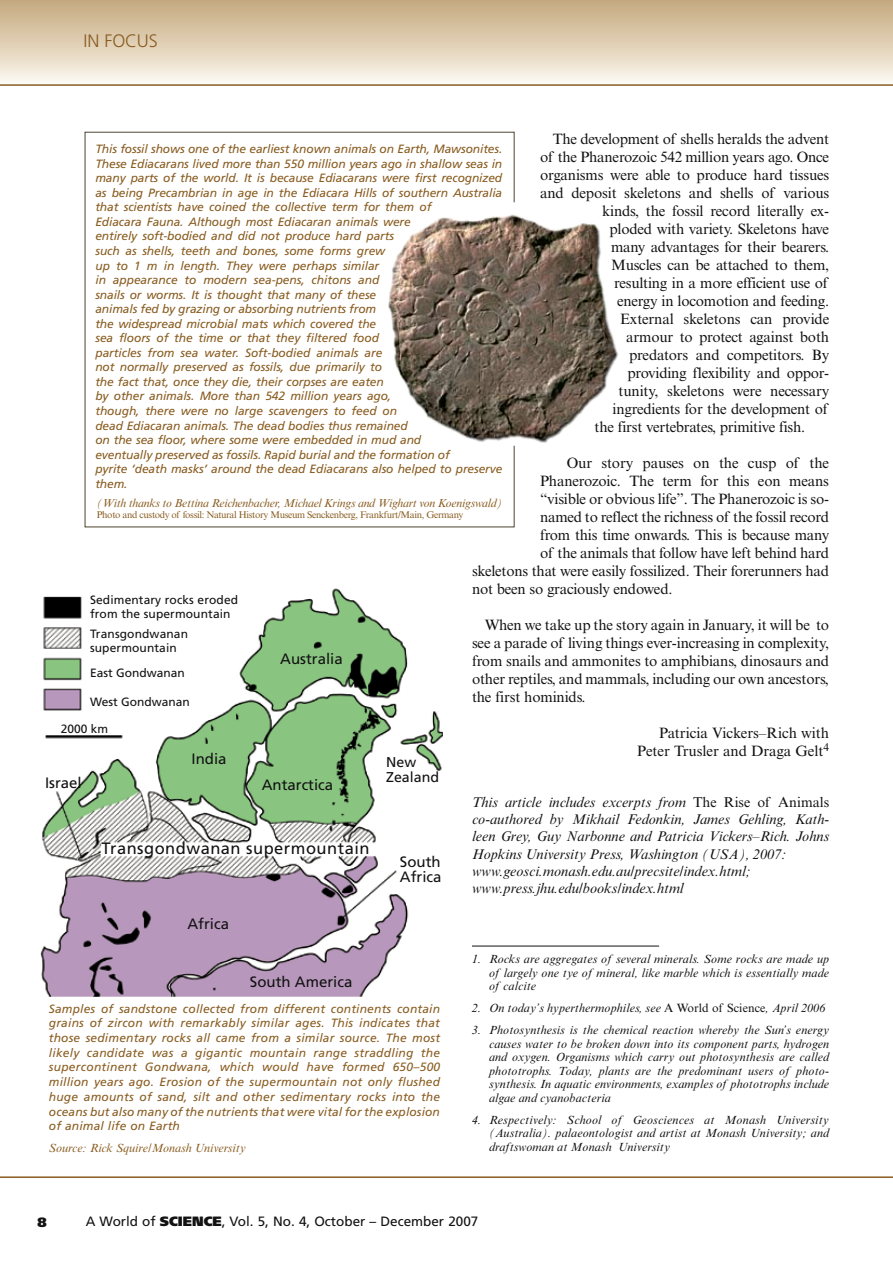
<style>
.page{position:relative;width:893px;height:1263px;background:#fff}
.page>*{position:absolute;margin:0;border:0;box-sizing:border-box;transform-origin:0 0}
.t1{font:300 18px "Frutiger LT Std";letter-spacing:-.01em;color:#895c20}
.t2{font:16.5px "Frutiger LT Std";letter-spacing:.03em;color:#121212}
.t3{font:15px/18px "Times New Roman MT Std";letter-spacing:-.015em;color:#121212;text-align:justify}
.t4{font:15px/15px "Frutiger LT Std";color:#121212}
.t5{font:italic 14.25px/17.1px "Times New Roman MT Std";color:#121212}
.t6{font:14.25px/15px "Frutiger LT Std";color:#121212}
.t7{font:13.5px "Frutiger LT Std";color:#121212}
.t8{font:italic 12px/14.5px "Frutiger LT Std";letter-spacing:-.01em;color:#895c20}
.t9{font:italic 12px/13.5px "Times New Roman MT Std";letter-spacing:.01em;color:#121212;text-align:justify}
.t10{font:12px/13.5px "Frutiger LT Std";letter-spacing:.01em;color:#121212}
.t11{font:italic 12px "Times New Roman MT Std";color:#895c20}
.t12{font:italic 11.7px "Times New Roman MT Std";letter-spacing:-.02em;color:#895c20}
.t13{font:9.75px "Times New Roman MT Std";letter-spacing:-.035em;color:#895c20}
.s1{font-style:normal}
.s2{font-weight:900}
</style>
<div class="page">
<hr style="left:472px;top:946px;width:187px;height:1px;background:#121212">
<svg style="left:84px;top:131px;width:431px;height:397px"></svg>
<img style="left:388px;top:214px;width:231px;height:229px">
<div style="left:0;top:0;width:893px;height:85px;background:linear-gradient(to bottom,#c4a77c,#fcf9f1)"></div>
<hr style="left:0;top:84px;width:893px;height:2px;background:#895c20">
<img style="left:40px;top:588px;width:402px;height:408px">
<hr style="left:0;top:1176px;width:893px;height:2px;background:#895c20">
<h1 class="t1" style="left:84px;top:31px;width:76px">IN FOCUS</h1>
<p class="t3" style="left:553px;top:130px;width:278px">The development of shells heralds the advent</p>
<p class="t3" style="left:540px;top:148px;width:291px">of the Phanerozoic 542 million years ago. Once</p>
<p class="t3" style="left:540px;top:166px;width:291px">organisms were able to produce hard tissues</p>
<p class="t3" style="left:540px;top:184px;width:291px">and deposit skeletons and shells of various</p>
<p class="t3" style="left:602px;top:202px;width:229px">kinds, the fossil record literally ex-</p>
<p class="t3" style="left:610px;top:220px;width:221px">ploded with variety. Skeletons have</p>
<p class="t3" style="left:611px;top:238px;width:220px">many advantages for their bearers.</p>
<p class="t3" style="left:611px;top:256px;width:220px">Muscles can be attached to them,</p>
<p class="t3" style="left:614px;top:274px;width:215px">resulting in a more efficient use of</p>
<p class="t3" style="left:617px;top:292px;width:214px">energy in locomotion and feeding.</p>
<p class="t3" style="left:620px;top:310px;width:211px">External skeletons can provide</p>
<p class="t3" style="left:626px;top:328px;width:204px">armour to protect against both</p>
<p class="t3" style="left:629px;top:346px;width:202px">predators and competitors. By</p>
<p class="t3" style="left:628px;top:364px;width:203px">providing flexibility and oppor-</p>
<p class="t3" style="left:619px;top:382px;width:212px">tunity, skeletons were necessary</p>
<p class="t3" style="left:613px;top:400px;width:217px">ingredients for the development of</p>
<p class="t3" style="left:595px;top:418px;width:212px">the first vertebrates, primitive fish.</p>
<p class="t3" style="left:567px;top:454px;width:264px">Our story pauses on the cusp of the</p>
<p class="t3" style="left:540px;top:472px;width:290px">Phanerozoic. The term for this eon means</p>
<p class="t3" style="left:540px;top:490px;width:291px">“visible or obvious life”. The Phanerozoic is so-</p>
<p class="t3" style="left:540px;top:508px;width:291px">named to reflect the richness of the fossil record</p>
<p class="t3" style="left:540px;top:526px;width:291px">from this time onwards. This is because many</p>
<p class="t3" style="left:540px;top:544px;width:291px">of the animals that follow have left behind hard</p>
<p class="t3" style="left:472px;top:562px;width:359px">skeletons that were easily fossilized. Their forerunners had</p>
<p class="t3" style="left:472px;top:580px;width:202px">not been so graciously endowed.</p>
<p class="t3" style="left:472px;top:616px;width:359px;text-indent:13px">When we take up the story again in January, it will be to see a parade of living things ever-increasing in complexity, from snails and ammonites to amphibians, dinosaurs and other reptiles, and mammals, including our own ancestors, the first hominids.</p>
<p class="t3" style="left:637px;top:724px;width:193px;text-align:right">Patricia Vickers–Rich with<br>Peter Trusler and Draga Gelt<sup>4</sup></p>
<p class="t5" style="left:472px;top:794px;width:359px">This article includes excerpts from <span class="s1">The Rise of Animals </span>co-authored by Mikhail Fedonkin, James Gehling, Kath&shy;leen Grey, Guy Narbonne and Patricia Vickers–Rich. Johns Hopkins University Press, Washington (USA), 2007: www.geosci.monash.edu.au/precsite/index.html; www.press.jhu.edu/books/index.html</p>
<p class="t8" style="left:95px;top:142px;width:408px">This fossil shows one of the earliest known animals on Earth, Mawsonites.<br>These Ediacarans lived more than 550 million years ago in shallow seas in many parts of the world. It is because Ediacarans were first recognized as being Precambrian in age in the Ediacara Hills of southern Australia that scientists have coined the collective term for them of<br>Ediacara Fauna. Although most Ediacaran animals were<br>entirely soft-bodied and did not produce hard parts<br>such as shells, teeth and bones, some forms grew<br>up to 1 m in length. They were perhaps similar<br>in appearance to modern sea-pens, chitons and<br>snails or worms. It is thought that many of these<br>animals fed by grazing or absorbing nutrients from<br>the widespread microbial mats which covered the<br>sea floors of the time or that they filtered food<br>particles from sea water. Soft-bodied animals are<br>not normally preserved as fossils, due primarily to<br>the fact that, once they die, their corpses are eaten<br>by other animals. More than 542 million years ago,<br>though, there were no large scavengers to feed on<br>dead Ediacaran animals. The dead bodies thus remained<br>on the sea floor, where some were embedded in mud and<br>eventually preserved as fossils. Rapid burial and the formation of<br>pyrite ‘death masks’ around the dead Ediacarans also helped to preserve them.</p>
<p class="t12" style="left:97px;top:497px;width:407px">(With thanks to Bettina Reichenbacher, Michael Krings and Wighart von Koenigswald)</p>
<p class="t13" style="left:97px;top:509px;width:368px">Photo and custody of fossil: Natural History Museum Senckenberg, Frankfurt/Main, Germany</p>
<p class="t10" style="left:90px;top:594px;width:150px">Sedimentary rocks eroded from the supermountain</p>
<p class="t10" style="left:90px;top:627px;width:99px">Transgondwanan supermountain</p>
<p class="t10" style="left:90px;top:666px;width:96px">East Gondwanan</p>
<p class="t10" style="left:90px;top:695px;width:101px">West Gondwanan</p>
<p class="t10" style="left:61px;top:722px;width:49px">2000 km</p>
<p class="t4" style="left:280px;top:651px;width:64px">Australia</p>
<p class="t4" style="left:192px;top:751px;width:36px">India</p>
<p class="t6" style="left:386px;top:755px;width:55px">New<br>Zealand</p>
<p class="t4" style="left:45px;top:775px;width:38px">Israel</p>
<p class="t4" style="left:262px;top:777px;width:73px">Antarctica</p>
<h2 class="t2" style="left:102px;top:839px;width:269px">Transgondwanan supermountain</h2>
<p class="t4" style="left:400px;top:854px;width:43px">South<br>Africa</p>
<p class="t4" style="left:187px;top:916px;width:43px">Africa</p>
<p class="t4" style="left:250px;top:974px;width:104px">South America</p>
<p class="t8" style="left:49px;top:1001px;width:393px;text-align:justify">Samples of sandstone collected from different continents contain grains of zircon with remarkably similar ages. This indicates that those sedimentary rocks all came from a similar source. The most likely candidate was a gigantic mountain range straddling the supercontinent Gondwana, which would have formed 650–500 million years ago. Erosion of the supermountain not only flushed huge amounts of sand, silt and other sedimentary rocks into the oceans but also many of the nutrients that were vital for the explosion of animal life on Earth</p>
<p class="t11" style="left:49px;top:1141px;width:198px">Source: Rick Squire/Monash University</p>
<p class="t9" style="left:489px;top:952px;width:342px;text-indent:-17px">1. Rocks are aggregates of several minerals. Some rocks are made up of largely one tye of mineral, like marble which is essentially made of calcite</p>
<p class="t9" style="left:472px;top:1001px;width:355px">2. On today’s hyperthermophiles, see <span class="s1">A World of Science</span>, April 2006</p>
<p class="t9" style="left:489px;top:1023px;width:342px;text-indent:-17px">3. Photosynthesis is the chemical reaction whereby the Sun’s energy causes water to be broken down into its component parts, hydrogen and oxygen. Organisms which carry out photosynthesis are called phototrophs. Today, plants are the predominant users of photo&shy;synthesis. In aquatic environments, examples of phototrophs include algae and cyanobacteria</p>
<p class="t9" style="left:489px;top:1113px;width:342px;text-indent:-17px">4. Respectively: School of Geosciences at Monash University (Australia). palaeontologist and artist at Monash University; and draftswoman at Monash University</p>
<p class="t7" style="left:86px;top:1213px;width:394px">A World of <span class="s2">SCIENCE</span>, Vol. 5, N o. 4, October – December 2007</p>
</div>
